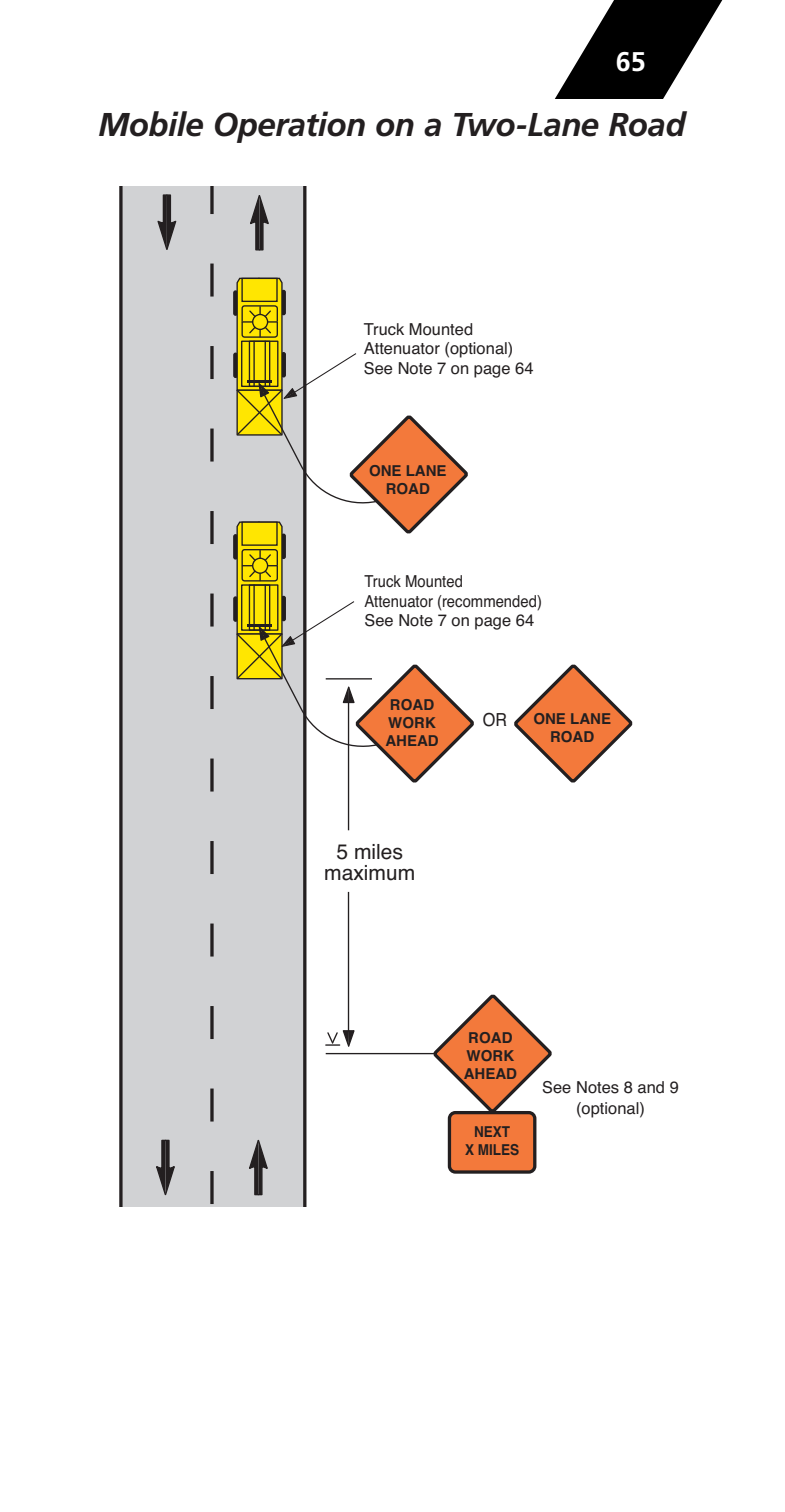
<style>
.page{position:relative;width:785px;height:1512px;background:#fff}
.page>*{position:absolute;margin:0;border:0;box-sizing:border-box;transform-origin:0 0}
.t1{font:italic 700 33px "Frutiger";letter-spacing:-.015em;color:#231f20}
.t2{font:700 27px "Frutiger";color:#fff}
.t3{font:21px/21.3px "Helvetica";color:#231f20;text-align:center}
.t4{font:18px "Helvetica";color:#231f20;scale:.9 1}
.t5{font:16.5px/19.5px "Helvetica";color:#231f20;text-align:center}
.t6{font:16.5px/19.5px "Helvetica";color:#231f20;scale:.9 1}
.t7{font:700 15px/18px "Helvetica";color:#231f20;text-align:center}
.t8{font:700 15px/18px "Helvetica";color:#231f20;text-align:center;scale:.9 1}
</style>
<div class="page">
<svg style="left:555px;top:0;width:168px;height:99px"></svg>
<svg style="left:430px;top:994px;width:122px;height:121px"></svg>
<hr style="left:325px;top:1053px;width:110px;height:1px;background:#231f20">
<div style="left:121px;top:181px;width:183px;height:1028px;background:#d1d2d4"></div>
<div style="left:119px;top:179px;width:187px;height:1032px;border:3px solid #231f20"></div>
<svg style="left:210px;top:185px;width:3px;height:1019px"></svg>
<svg style="left:156px;top:1139px;width:19px;height:57px"></svg>
<svg style="left:249px;top:1139px;width:19px;height:57px"></svg>
<svg style="left:250px;top:195px;width:19px;height:56px"></svg>
<svg style="left:157px;top:194px;width:20px;height:56px"></svg>
<hr style="left:347px;top:702px;width:2px;height:128px;background:#231f20">
<svg style="left:325px;top:1029px;width:30px;height:18px"></svg>
<hr style="left:347px;top:892px;width:2px;height:139px;background:#231f20">
<hr style="left:234px;top:535px;width:3px;height:24px;background:#231f20;border-radius:2px">
<div style="left:233px;top:534px;width:5px;height:26px;border:1px solid #231f20;border-radius:2px"></div>
<hr style="left:234px;top:597px;width:3px;height:24px;background:#231f20;border-radius:2px">
<div style="left:233px;top:596px;width:5px;height:26px;border:1px solid #231f20;border-radius:2px"></div>
<hr style="left:234px;top:291px;width:3px;height:24px;background:#231f20;border-radius:2px">
<div style="left:233px;top:290px;width:5px;height:26px;border:1px solid #231f20;border-radius:2px"></div>
<hr style="left:234px;top:353px;width:3px;height:24px;background:#231f20;border-radius:2px">
<div style="left:233px;top:353px;width:5px;height:25px;border:1px solid #231f20;border-radius:2px"></div>
<svg style="left:514px;top:664px;width:119px;height:119px"></svg>
<div style="left:449px;top:1113px;width:85px;height:59px;background:#f3793b;border-radius:6px"></div>
<div style="left:447px;top:1111px;width:89px;height:63px;border:3px solid #231f20;border-radius:6px"></div>
<svg style="left:236px;top:277px;width:238px;height:509px"></svg>
<div style="left:81px;top:165px;width:275px;height:20px;background:#fff"></div>
<div style="left:81px;top:1207px;width:287px;height:18px;background:#fff"></div>
<h2 class="t2" style="left:615px;top:51px;width:32px">65</h2>
<h1 class="t1" style="left:98px;top:111px;width:588px">Mobile Operation on a Two-Lane Road</h1>
<p class="t5" style="left:363px;top:319px;width:171px;text-align:left">Truck Mounted<br>Attenuator (optional)<br>See Note 7 on page 64</p>
<p class="t7" style="left:369px;top:460px;width:79px">ONE LANE<br>ROAD</p>
<p class="t6" style="left:364px;top:571px;width:199px">Truck Mounted<br>Attenuator (recommended)<br>See Note 7 on page 64</p>
<p class="t7" style="left:385px;top:695px;width:55px">ROAD<br>WORK<br>AHEAD</p>
<p class="t3" style="left:324px;top:840px;width:92px">5 miles maximum</p>
<p class="t4" style="left:482px;top:704px;width:29px">OR</p>
<p class="t7" style="left:533px;top:709px;width:79px">ONE LANE<br>ROAD</p>
<p class="t7" style="left:463px;top:1028px;width:55px">ROAD<br>WORK<br>AHEAD</p>
<p class="t8" style="left:464px;top:1122px;width:62px">NEXT<br>X MILES</p>
<p class="t5" style="left:541px;top:1076px;width:138px;line-height:21px">See Notes 8 and 9 (optional)</p>
</div>
